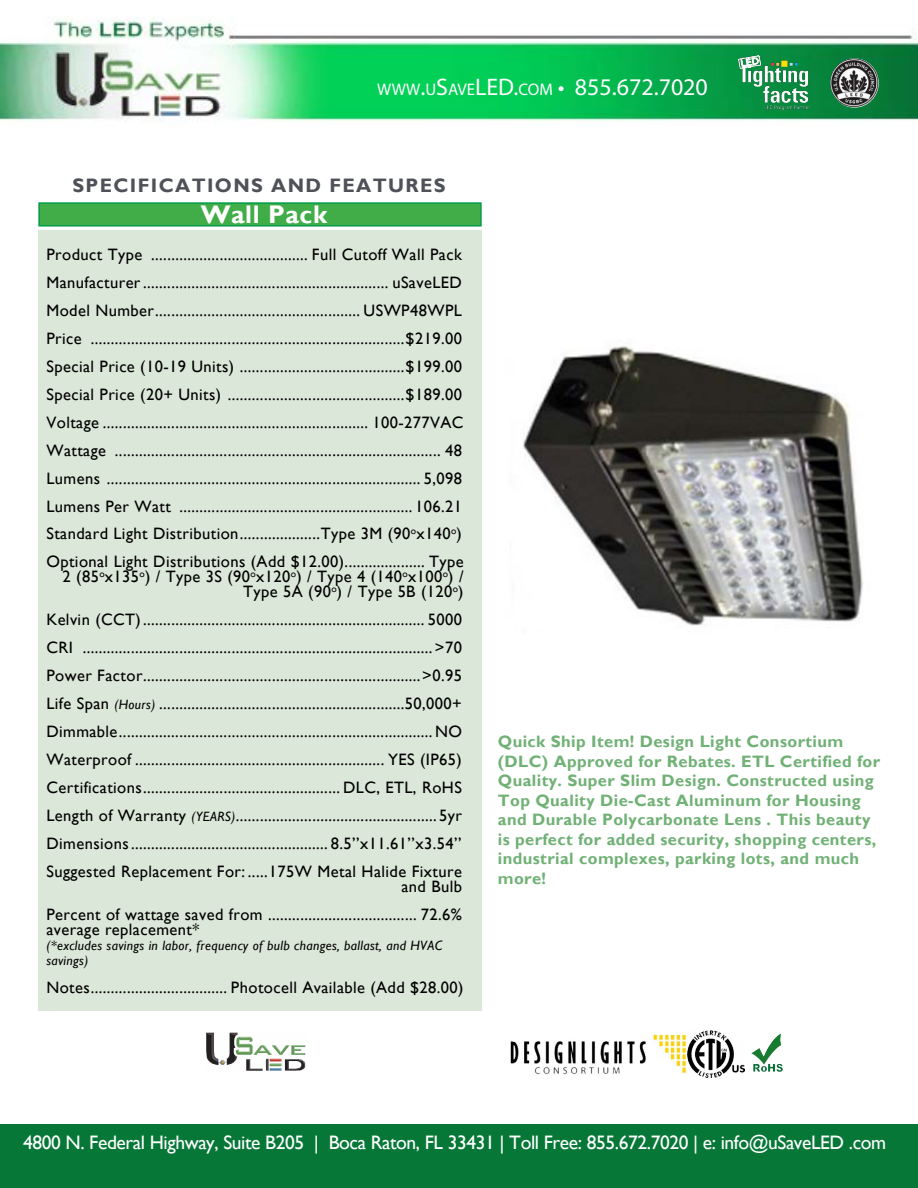
<style>
.page{position:relative;width:918px;height:1188px;background:#fff}
.page>*{position:absolute;margin:0;border:0;box-sizing:border-box;transform-origin:0 0}
.t1{font:700 25.5px "Gill Sans";letter-spacing:.025em;color:#fff}
.t2{font:24px "Myriad Pro";color:#fff}
.t3{font:19.5px "Gill Sans";letter-spacing:-.02em;color:#fff}
.t4{font:700 19.5px "Gill Sans";letter-spacing:.07em;color:#4e5158}
.t5{font:16.5px/27.9px "Gill Sans";letter-spacing:.025em;color:#000;text-align:justify}
.t6{font:700 16.5px/19.5px "Gill Sans";letter-spacing:.025em;color:#70b175}
.t7{font:italic 13.5px/15px "Gill Sans";letter-spacing:.025em;color:#000}
.s1{font-size:16.8px}
.s2{font-style:italic;font-size:13.5px}
</style>
<div class="page">
<div style="left:38px;top:230px;width:444px;height:781px;background:#dbe7d8"></div>
<div style="left:38px;top:202px;width:444px;height:25px;background:#41ad49;border:2px solid #019c49"></div>
<div style="left:0;top:1124px;width:918px;height:64px;background:#067737"></div>
<img style="left:0;top:17px;width:918px;height:105px">
<img style="left:738px;top:55px;width:72px;height:55px">
<img style="left:830px;top:58px;width:49px;height:50px;border-radius:25px">
<img style="left:206px;top:1032px;width:100px;height:39px">
<img style="left:751px;top:1034px;width:32px;height:38px">
<img style="left:510px;top:1034px;width:178px;height:41px">
<img style="left:522px;top:346px;width:341px;height:280px">
<img style="left:688px;top:1030px;width:57px;height:47px">
<h2 class="t2" style="left:377px;top:72px;width:332px"><span class="s1">WWW</span>.<span class="s1">U</span>S<span class="s1">AVE</span>LED.<span class="s1">COM</span> • 855.672.7020</h2>
<p class="t4" style="left:72px;top:173px;width:375px">SPECIFICATIONS AND FEATURES</p>
<h1 class="t1" style="left:201px;top:199px;width:128px">Wall Pack</h1>
<p class="t5" style="left:46px;top:241px;width:419px">Product Type ....................................... Full Cutoff Wall Pack Manufacturer............................................................. uSaveLED Model Number................................................... USWP48WPL Price ..............................................................................$219.00<br>Special Price (10-19 Units) .........................................$199.00<br>Special Price (20+ Units) ............................................$189.00<br>Voltage .................................................................. 100-277VAC Wattage ................................................................................. 48<br>Lumens .............................................................................. 5,098<br>Lumens Per Watt .......................................................... 106.21<br>Standard Light Distribution....................Type 3M (90<sup>o</sup>x140<sup>o</sup>)<br>Optional Light Distributions (Add $12.00).................... Type</p>
<p class="t5" style="left:63px;top:570px;width:403px;line-height:15px;text-align:right">2 (85<sup>o</sup>x135<sup>o</sup>) / Type 3S (90<sup>o</sup>x120<sup>o</sup>) / Type 4 (140<sup>o</sup>x100<sup>o</sup>) /<br>Type 5A (90<sup>o</sup>) / Type 5B (120<sup>o</sup>)</p>
<p class="t5" style="left:46px;top:606px;width:417px">Kelvin (CCT)...................................................................... 5000<br>CRI ....................................................................................... &gt;70<br>Power Factor.....................................................................&gt;0.95<br>Life Span <span class="s2">(Hours)</span> .............................................................50,000+ Dimmable..............................................................................NO Waterproof .............................................................. YES (IP65)<br>Certifications................................................. DLC, ETL, RoHS Length of Warranty <span class="s2">(YEARS)</span>.................................................. 5yr Dimensions................................................. 8.5’’x11.61’’x3.54’’ Suggested Replacement For: .....175W Metal Halide Fixture</p>
<p class="t5" style="left:46px;top:873px;width:417px;text-align:right">and Bulb<br>Percent of wattage saved from ..................................... 72.6%</p>
<p class="t5" style="left:46px;top:916px;width:154px">average replacement*</p>
<p class="t7" style="left:46px;top:938px;width:397px">(*excludes savings in labor, frequency of bulb changes, ballast, and HVAC savings)</p>
<p class="t5" style="left:46px;top:974px;width:419px">Notes.................................. Photocell Available (Add $28.00)</p>
<p class="t6" style="left:498px;top:733px;width:384px">Quick Ship Item! Design Light Consortium (DLC) Approved for Rebates. ETL Certified for Quality. Super Slim Design. Constructed using Top Quality Die-Cast Aluminum for Housing and Durable Polycarbonate Lens . This beauty is perfect for added security, shopping centers, industrial complexes, parking lots, and much more!</p>
<p class="t3" style="left:23px;top:1131px;width:865px">4800 N. Federal Highway, Suite B205 | Boca Raton, FL 33431 | Toll Free: 855.672.7020 | e: info@uSaveLED .com</p>
</div>
